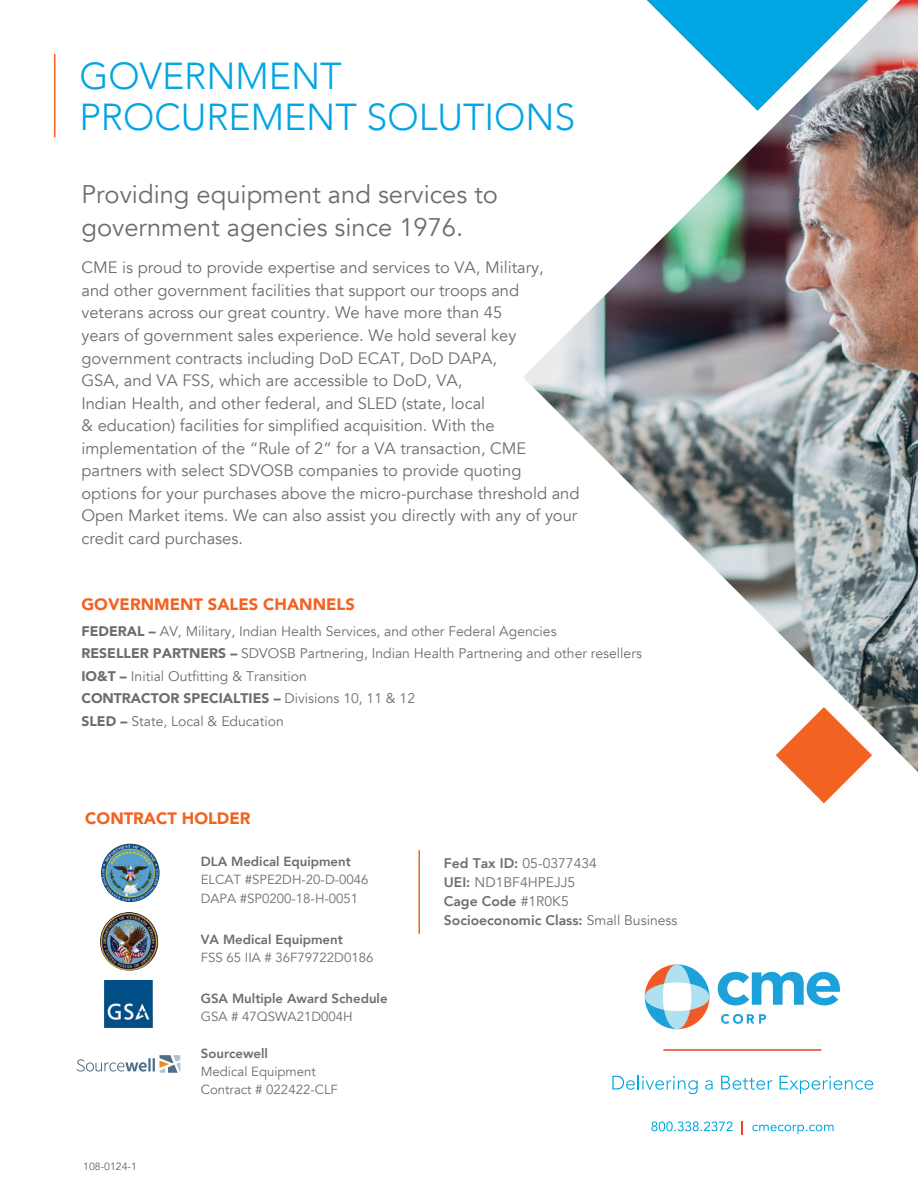
<style>
.page{position:relative;width:918px;height:1188px;background:#fff}
.page>*{position:absolute;margin:0;border:0;box-sizing:border-box;transform-origin:0 0}
.t1{font:300 37.5px/40.5px "Avenir";color:#00a5e3}
.t2{font:25.5px/33px "Avenir";color:#6c6d70}
.t3{font:16.5px/22.5px "Avenir";color:#6c6d70}
.t4{font:900 16.5px "Avenir";color:#f26221}
.t5{font:13.95px/22.5px "Avenir";color:#6c6d70}
.t6{font:13.2px/18.1px "Avenir";color:#6c6d70}
.t7{font:800 13.2px "Avenir";color:#6c6d70}
.t8{font:10.5px "Avenir";color:#62656a}
.s1{font-weight:900}
.s2{font-weight:800}
</style>
<div class="page">
<hr style="left:54px;top:54px;width:2px;height:83px;background:#f26221">
<hr style="left:418px;top:850px;width:2px;height:84px;background:#f26221">
<svg style="left:792px;top:772px;width:64px;height:31px"></svg>
<img style="left:523px;top:0;width:395px;height:772px">
<svg style="left:647px;top:0;width:221px;height:111px"></svg>
<svg style="left:651px;top:1121px;width:82px;height:10px"></svg>
<svg style="left:741px;top:1121px;width:2px;height:14px"></svg>
<svg style="left:752px;top:1125px;width:82px;height:9px"></svg>
<hr style="left:663px;top:1049px;width:158px;height:2px;background:#df4725">
<svg style="left:721px;top:1014px;width:45px;height:10px"></svg>
<svg style="left:718px;top:972px;width:122px;height:33px"></svg>
<svg style="left:645px;top:964px;width:65px;height:65px"></svg>
<svg style="left:612px;top:1075px;width:86px;height:19px"></svg>
<svg style="left:705px;top:1080px;width:8px;height:10px"></svg>
<svg style="left:721px;top:1076px;width:51px;height:14px"></svg>
<svg style="left:780px;top:1076px;width:93px;height:18px"></svg>
<img style="left:105px;top:980px;width:47px;height:47px">
<img style="left:101px;top:843px;width:59px;height:59px;border-radius:29px">
<img style="left:100px;top:912px;width:59px;height:59px;border-radius:29px">
<svg style="left:77px;top:1055px;width:103px;height:18px"></svg>
<h1 class="t1" style="left:80px;top:56px;width:497px">GOVERNMENT<br>PROCUREMENT SOLUTIONS</h1>
<h2 class="t2" style="left:81px;top:179px;width:418px">Providing equipment and services to government agencies since 1976.</h2>
<p class="t3" style="left:81px;top:257px;width:500px">CME is proud to provide expertise and services to VA, Military,<br>and other government facilities that support our troops and veterans across our great country. We have more than 45<br>years of government sales experience. We hold several key government contracts including DoD ECAT, DoD DAPA,<br>GSA, and VA FSS, which are accessible to DoD, VA,<br>Indian Health, and other federal, and SLED (state, local<br>&amp; education) facilities for simplified acquisition. With the implementation of the “Rule of 2” for a VA transaction, CME partners with select SDVOSB companies to provide quoting options for your purchases above the micro-purchase threshold and Open Market items. We can also assist you directly with any of your credit card purchases.</p>
<p class="t4" style="left:81px;top:590px;width:275px">GOVERNMENT SALES CHANNELS</p>
<p class="t5" style="left:81px;top:620px;width:562px"><span class="s1">FEDERAL –</span> AV, Military, Indian Health Services, and other Federal Agencies<br><span class="s1">RESELLER PARTNERS –</span> SDVOSB Partnering, Indian Health Partnering and other resellers <span class="s1">IO&amp;T –</span> Initial Outfitting &amp; Transition<br><span class="s1">CONTRACTOR SPECIALTIES –</span> Divisions 10, 11 &amp; 12<br><span class="s1">SLED –</span> State, Local &amp; Education</p>
<p class="t4" style="left:85px;top:804px;width:167px">CONTRACT HOLDER</p>
<p class="t7" style="left:201px;top:851px;width:152px">DLA Medical Equipment</p>
<p class="t6" style="left:201px;top:871px;width:169px">ELCAT #SPE2DH-20-D-0046<br>DAPA #SP0200-18-H-0051</p>
<p class="t7" style="left:201px;top:929px;width:144px">VA Medical Equipment</p>
<p class="t6" style="left:201px;top:949px;width:174px">FSS 65 IIA # 36F79722D0186</p>
<p class="t7" style="left:201px;top:988px;width:188px">GSA Multiple Award Schedule</p>
<p class="t6" style="left:201px;top:1008px;width:153px">GSA # 47QSWA21D004H</p>
<p class="t7" style="left:201px;top:1043px;width:69px">Sourcewell</p>
<p class="t6" style="left:201px;top:1062px;width:139px">Medical Equipment<br>Contract # 022422-CLF</p>
<p class="t8" style="left:83px;top:1160px;width:55px">108-0124-1</p>
<p class="t5" style="left:444px;top:854px;width:235px;line-height:19.2px"><span class="s2">Fed Tax ID:</span> 05-0377434<br><span class="s2">UEI:</span> ND1BF4HPEJJ5<br><span class="s2">Cage Code</span> #1R0K5<br><span class="s2">Socioeconomic Class:</span> Small Business</p>
</div>
